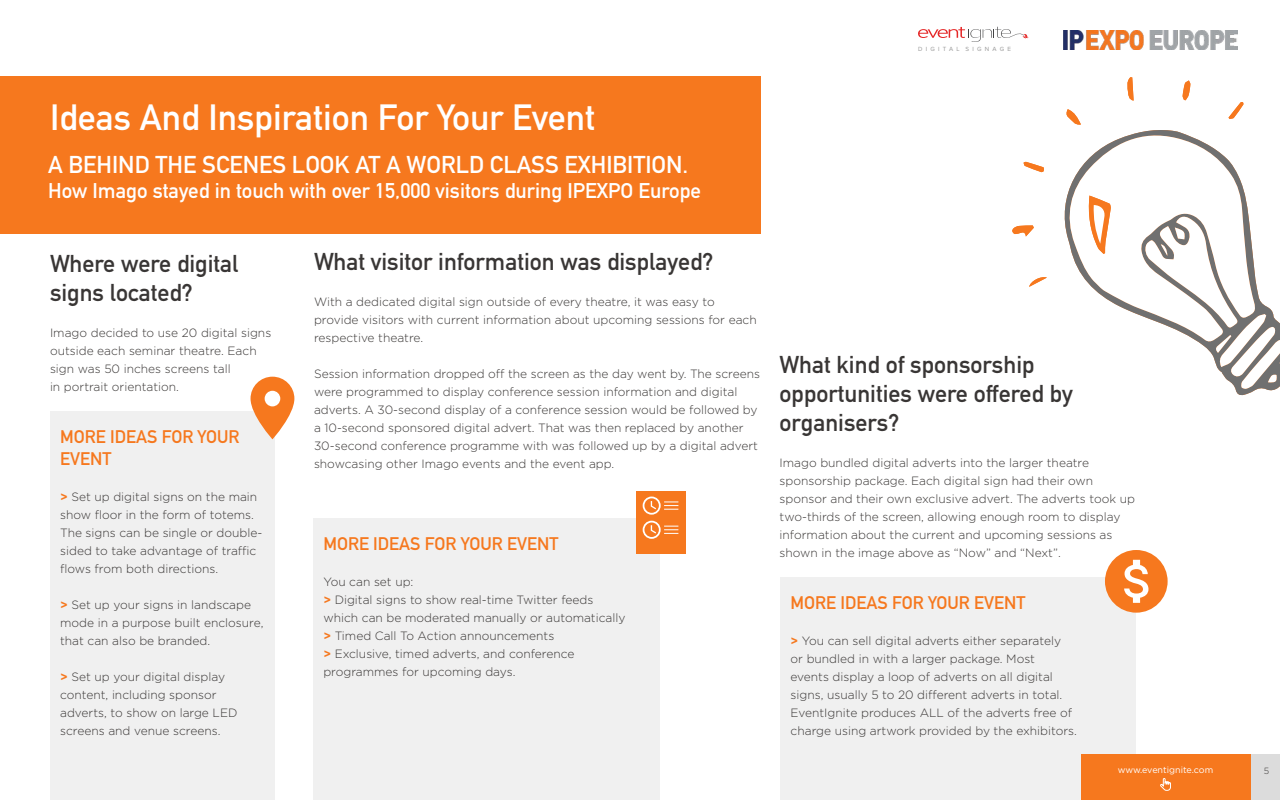
<style>
.page{position:relative;width:1280px;height:800px;background:#fff}
.page>*{position:absolute;margin:0;border:0;box-sizing:border-box;transform-origin:0 0}
.t1{font:36px "DIN Mittelschrift Std";color:#fff}
.t2{font:24px/28.8px "DIN Mittelschrift Std";color:#393635}
.t3{font:24px "DIN Mittelschrift Std";color:#fff}
.t4{font:21px "DIN Mittelschrift Std";color:#fff}
.t5{font:18px/21.6px "DIN Mittelschrift Std";color:#f6781e}
.t6{font:300 12px/18px "Gotham";color:#393635}
.t7{font:9px "Gotham";color:#fff}
.t8{font:300 9px "Gotham";color:#393635}
.t9{font:6.2px "Proxima Nova";letter-spacing:.52em;color:#999}
.s1{font-weight:700;color:#f6781e}
</style>
<div class="page">
<div style="left:0;top:76px;width:760px;height:158px;background:#f6781e"></div>
<div style="left:50px;top:412px;width:224px;height:388px;background:#f0f0f0"></div>
<div style="left:313px;top:518px;width:347px;height:282px;background:#f0f0f0"></div>
<div style="left:781px;top:578px;width:355px;height:222px;background:#f0f0f0"></div>
<svg style="left:251px;top:377px;width:43px;height:62px"></svg>
<div style="left:636px;top:491px;width:49px;height:62px;background:#f6781e"></div>
<svg style="left:643px;top:497px;width:35px;height:18px"></svg>
<svg style="left:643px;top:521px;width:35px;height:18px"></svg>
<div style="left:1105px;top:550px;width:63px;height:63px;background:#f6781e;border-radius:50%"></div>
<svg style="left:1124px;top:560px;width:24px;height:43px"></svg>
<svg style="left:1012px;top:225px;width:22px;height:12px"></svg>
<svg style="left:1024px;top:162px;width:20px;height:10px"></svg>
<svg style="left:1029px;top:277px;width:18px;height:10px"></svg>
<svg style="left:1064px;top:77px;width:216px;height:312px"></svg>
<div style="left:1081px;top:754px;width:170px;height:46px;background:#f6781e"></div>
<div style="left:1251px;top:754px;width:29px;height:46px;background:#dcdcdc"></div>
<svg style="left:918px;top:27px;width:111px;height:15px"></svg>
<svg style="left:1160px;top:778px;width:11px;height:13px"></svg>
<img style="left:1063px;top:31px;width:174px;height:18px">
<p class="t9" style="left:918px;top:45px;width:94px">DIGITAL SIGNAGE</p>
<h1 class="t1" style="left:50px;top:96px;width:547px">Ideas And Inspiration For Your Event</h1>
<h2 class="t3" style="left:48px;top:151px;width:642px">A BEHIND THE SCENES LOOK AT A WORLD CLASS EXHIBITION.</h2>
<h3 class="t4" style="left:48px;top:179px;width:654px">How Imago stayed in touch with over 15,000 visitors during IPEXPO Europe</h3>
<h2 class="t2" style="left:50px;top:249px;width:190px">Where were digital signs located?</h2>
<p class="t6" style="left:50px;top:323px;width:223px">Imago decided to use 20 digital signs outside each seminar theatre. Each sign was 50 inches screens tall<br>in portrait orientation.</p>
<h3 class="t5" style="left:60px;top:426px;width:181px">MORE IDEAS FOR YOUR<br>EVENT</h3>
<p class="t6" style="left:60px;top:487px;width:204px"><span class="s1">&gt;</span> Set up digital signs on the main show floor in the form of totems.<br>The signs can be single or double&shy;sided to take advantage of traffic flows from both directions.</p>
<p class="t6" style="left:60px;top:595px;width:205px"><span class="s1">&gt;</span> Set up your signs in landscape mode in a purpose built enclosure, that can also be branded.</p>
<p class="t6" style="left:60px;top:667px;width:179px"><span class="s1">&gt;</span> Set up your digital display content, including sponsor adverts, to show on large LED screens and venue screens.</p>
<h2 class="t2" style="left:314px;top:247px;width:401px">What visitor information was displayed?</h2>
<p class="t6" style="left:314px;top:293px;width:444px">With a dedicated digital sign outside of every theatre, it was easy to provide visitors with current information about upcoming sessions for each respective theatre.</p>
<p class="t6" style="left:314px;top:365px;width:448px">Session information dropped off the screen as the day went by. The screens were programmed to display conference session information and digital adverts. A 30-second display of a conference session would be followed by a 10-second sponsored digital advert. That was then replaced by another 30-second conference programme with was followed up by a digital advert showcasing other Imago events and the event app.</p>
<h3 class="t5" style="left:323px;top:533px;width:237px">MORE IDEAS FOR YOUR EVENT</h3>
<p class="t6" style="left:323px;top:572px;width:304px">You can set up:<br><span class="s1">&gt;</span> Digital signs to show real-time Twitter feeds which can be moderated manually or automatically <span class="s1">&gt;</span> Timed Call To Action announcements<br><span class="s1">&gt;</span> Exclusive, timed adverts, and conference programmes for upcoming days.</p>
<h2 class="t2" style="left:780px;top:350px;width:295px">What kind of sponsorship opportunities were offered by organisers?</h2>
<p class="t6" style="left:780px;top:453px;width:357px">Imago bundled digital adverts into the larger theatre sponsorship package. Each digital sign had their own sponsor and their own exclusive advert. The adverts took up two-thirds of the screen, allowing enough room to display information about the current and upcoming sessions as shown in the image above as “Now” and “Next”.</p>
<h3 class="t5" style="left:791px;top:592px;width:237px">MORE IDEAS FOR YOUR EVENT</h3>
<p class="t6" style="left:791px;top:632px;width:288px"><span class="s1">&gt;</span> You can sell digital adverts either separately<br>or bundled in with a larger package. Most<br>events display a loop of adverts on all digital signs, usually 5 to 20 different adverts in total.<br>EventIgnite produces ALL of the adverts free of charge using artwork provided by the exhibitors.</p>
<p class="t7" style="left:1118px;top:764px;width:97px">www.eventignite.com</p>
<p class="t8" style="left:1264px;top:765px;width:7px">5</p>
</div>
